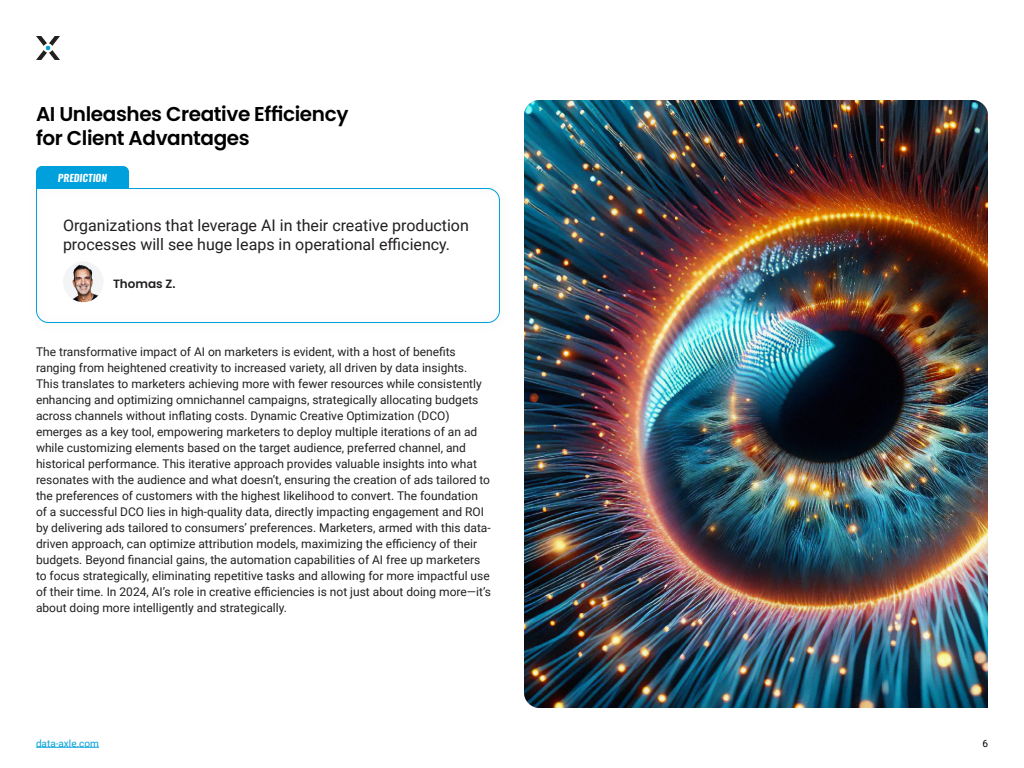
<style>
.page{position:relative;width:1024px;height:768px;background:#fff}
.page>*{position:absolute;margin:0;border:0;box-sizing:border-box;transform-origin:0 0}
.t1{font:600 20px/24px "Poppins";letter-spacing:-.02em;color:#000}
.t2{font:16px/19.2px "Roboto";color:#221f20}
.t3{font:12px/16px "Roboto";color:#221f20}
.t4{font:600 12px "Poppins";color:#221f20}
.t5{font:10px "Roboto";color:#00a0dc}
.t6{font:italic 700 10px "Oswald";color:#fff}
.t7{font:10px "Roboto";color:#000}
</style>
<div class="page">
<svg style="left:36px;top:36px;width:24px;height:24px"></svg>
<hr style="left:36px;top:747px;width:63px;height:1px;background:#00a0dc">
<svg style="left:36px;top:188px;width:464px;height:135px"></svg>
<div style="left:63px;top:262px;width:41px;height:40px;background:#f3f4f5;border-radius:50%"></div>
<img style="left:64px;top:262px;width:40px;height:40px">
<img style="left:524px;top:100px;width:464px;height:608px">
<div style="left:36px;top:166px;width:93px;height:22px;background:#00a0dc"></div>
<h1 class="t1" style="left:36px;top:102px;width:314px">AI Unleashes Creative Efficiency for Client Advantages</h1>
<p class="t6" style="left:58px;top:171px;width:51px">PREDICTION</p>
<h2 class="t2" style="left:63px;top:215px;width:407px">Organizations that leverage AI in their creative production processes will see huge leaps in operational efficiency.</h2>
<p class="t4" style="left:113px;top:277px;width:64px">Thomas Z.</p>
<p class="t3" style="left:36px;top:343px;width:457px">The transformative impact of AI on marketers is evident, with a host of benefits ranging from heightened creativity to increased variety, all driven by data insights.<br>This translates to marketers achieving more with fewer resources while consistently enhancing and optimizing omnichannel campaigns, strategically allocating budgets across channels without inflating costs. Dynamic Creative Optimization (DCO) emerges as a key tool, empowering marketers to deploy multiple iterations of an ad while customizing elements based on the target audience, preferred channel, and historical performance. This iterative approach provides valuable insights into what resonates with the audience and what doesn’t, ensuring the creation of ads tailored to the preferences of customers with the highest likelihood to convert. The foundation of a successful DCO lies in high-quality data, directly impacting engagement and ROI by delivering ads tailored to consumers’ preferences. Marketers, armed with this data&shy;driven approach, can optimize attribution models, maximizing the efficiency of their budgets. Beyond financial gains, the automation capabilities of AI free up marketers to focus strategically, eliminating repetitive tasks and allowing for more impactful use of their time. In 2024, AI’s role in creative efficiencies is not just about doing more—it’s about doing more intelligently and strategically.</p>
<p class="t5" style="left:36px;top:736px;width:65px">data-axle.com</p>
<p class="t7" style="left:982px;top:736px;width:7px">6</p>
</div>
